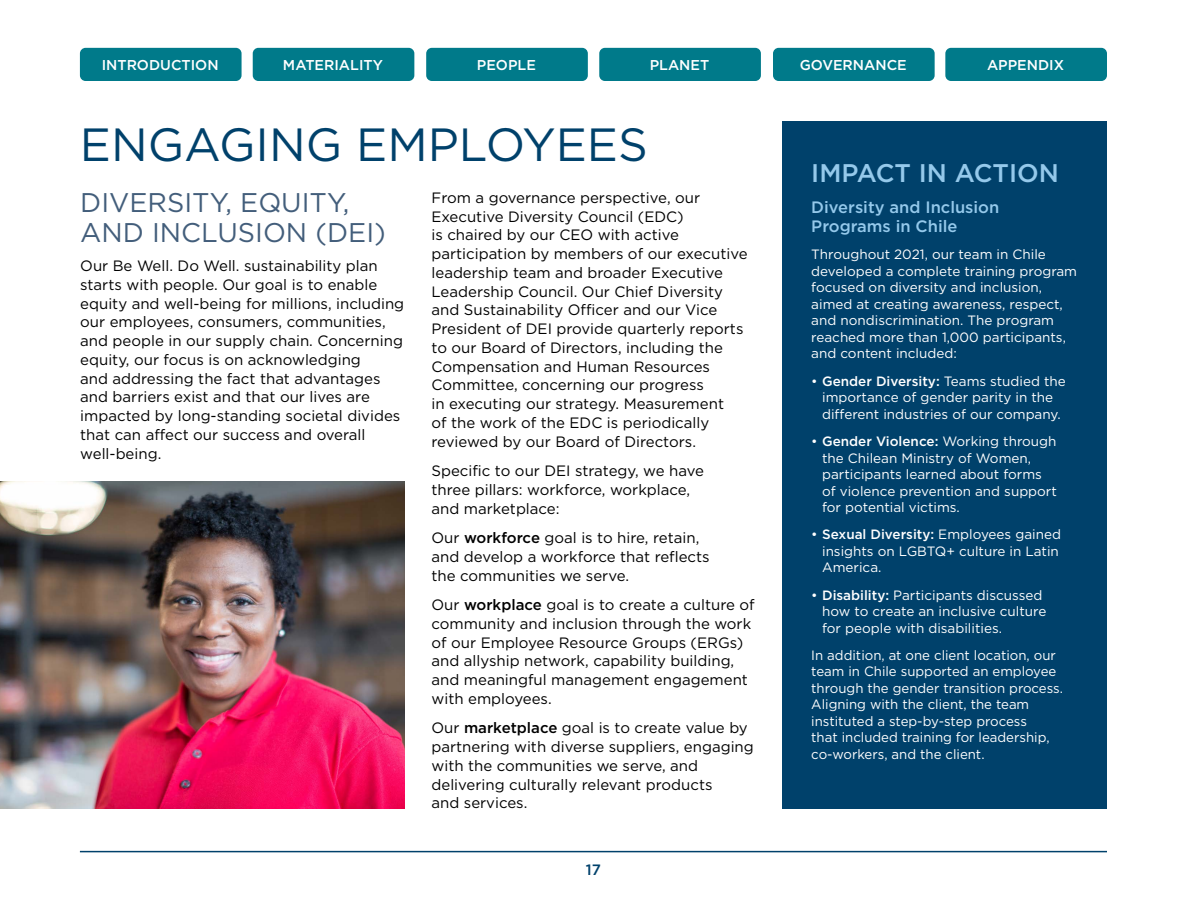
<style>
.page{position:relative;width:1188px;height:918px;background:#fff}
.page>*{position:absolute;margin:0;border:0;box-sizing:border-box;transform-origin:0 0}
.t1{font:46.5px "Gotham HTF";color:#00416b}
.t2{font:27px/30px "Gotham HTF";color:#435e7b}
.t3{font:500 25.5px "Gotham HTF";color:#95c9eb}
.t4{font:500 16.5px/19.5px "Gotham HTF";color:#95c9eb}
.t5{font:15px/18.8px "Gotham HTF";color:#000}
.t6{font:500 15px "Gotham HTF";color:#00416b}
.t7{font:500 14.25px "Gotham HTF";color:#fff}
.t8{font:13.5px/16.5px "Gotham HTF";color:#fff}
.s1{font-weight:500}
</style>
<div class="page">
<hr style="left:80px;top:851px;width:1027px;height:1px;background:#00416b">
<div style="left:80px;top:48px;width:162px;height:33px;background:#007a8a;border-radius:6px"></div>
<div style="left:253px;top:48px;width:161px;height:33px;background:#007a8a;border-radius:6px"></div>
<div style="left:426px;top:48px;width:162px;height:33px;background:#007a8a;border-radius:6px"></div>
<div style="left:599px;top:48px;width:162px;height:33px;background:#007a8a;border-radius:6px"></div>
<div style="left:773px;top:48px;width:162px;height:33px;background:#007a8a;border-radius:6px"></div>
<div style="left:945px;top:48px;width:162px;height:33px;background:#007a8a;border-radius:6px"></div>
<div style="left:783px;top:121px;width:324px;height:688px;background:#00416b"></div>
<img style="left:0;top:481px;width:405px;height:328px">
<p class="t7" style="left:102px;top:56px;width:118px">INTRODUCTION</p>
<p class="t7" style="left:283px;top:56px;width:101px">MATERIALITY</p>
<p class="t7" style="left:477px;top:56px;width:61px">PEOPLE</p>
<p class="t7" style="left:650px;top:56px;width:61px">PLANET</p>
<p class="t7" style="left:800px;top:56px;width:109px">GOVERNANCE</p>
<p class="t7" style="left:987px;top:56px;width:79px">APPENDIX</p>
<h1 class="t1" style="left:80px;top:119px;width:569px">ENGAGING EMPLOYEES</h1>
<h2 class="t2" style="left:80px;top:187px;width:307px">DIVERSITY, EQUITY,<br>AND INCLUSION (DEI)</h2>
<p class="t5" style="left:80px;top:256px;width:326px">Our Be Well. Do Well. sustainability plan starts with people. Our goal is to enable equity and well-being for millions, including our employees, consumers, communities, and people in our supply chain. Concerning equity, our focus is on acknowledging<br>and addressing the fact that advantages and barriers exist and that our lives are impacted by long-standing societal divides that can affect our success and overall well-being.</p>
<p class="t5" style="left:432px;top:188px;width:318px">From a governance perspective, our Executive Diversity Council (EDC)<br>is chaired by our CEO with active participation by members of our executive leadership team and broader Executive Leadership Council. Our Chief Diversity and Sustainability Officer and our Vice President of DEI provide quarterly reports to our Board of Directors, including the Compensation and Human Resources Committee, concerning our progress<br>in executing our strategy. Measurement<br>of the work of the EDC is periodically reviewed by our Board of Directors.</p>
<p class="t5" style="left:432px;top:461px;width:274px">Specific to our DEI strategy, we have three pillars: workforce, workplace, and marketplace:</p>
<p class="t5" style="left:432px;top:528px;width:280px">Our <span class="s1">workforce</span> goal is to hire, retain, and develop a workforce that reflects the communities we serve.</p>
<p class="t5" style="left:432px;top:595px;width:325px">Our <span class="s1">workplace</span> goal is to create a culture of community and inclusion through the work of our Employee Resource Groups (ERGs) and allyship network, capability building, and meaningful management engagement with employees.</p>
<p class="t5" style="left:432px;top:719px;width:324px">Our <span class="s1">marketplace</span> goal is to create value by partnering with diverse suppliers, engaging with the communities we serve, and delivering culturally relevant products<br>and services.</p>
<p class="t6" style="left:586px;top:861px;width:17px">17</p>
<h3 class="t3" style="left:811px;top:159px;width:249px">IMPACT IN ACTION</h3>
<p class="t4" style="left:811px;top:197px;width:190px">Diversity and Inclusion<br>Programs in Chile</p>
<p class="t8" style="left:811px;top:246px;width:267px">Throughout 2021, our team in Chile developed a complete training program focused on diversity and inclusion, aimed at creating awareness, respect, and nondiscrimination. The program reached more than 1,000 participants, and content included:</p>
<p class="t8" style="left:811px;top:373px;width:256px;text-align:center">• <span class="s1">Gender Diversity:</span> Teams studied the importance of gender parity in the different industries of our company.</p>
<p class="t8" style="left:822px;top:433px;width:236px;text-indent:-11px">• <span class="s1">Gender Violence:</span> Working through the Chilean Ministry of Women, participants learned about forms of violence prevention and support for potential victims.</p>
<p class="t8" style="left:822px;top:526px;width:240px;text-indent:-11px">• <span class="s1">Sexual Diversity:</span> Employees gained insights on LGBTQ+ culture in Latin<br>America.</p>
<p class="t8" style="left:822px;top:586px;width:226px;text-indent:-11px">• <span class="s1">Disability:</span> Participants discussed how to create an inclusive culture for people with disabilities.</p>
<p class="t8" style="left:811px;top:647px;width:253px">In addition, at one client location, our team in Chile supported an employee through the gender transition process.<br>Aligning with the client, the team instituted a step-by-step process<br>that included training for leadership, co-workers, and the client.</p>
</div>
